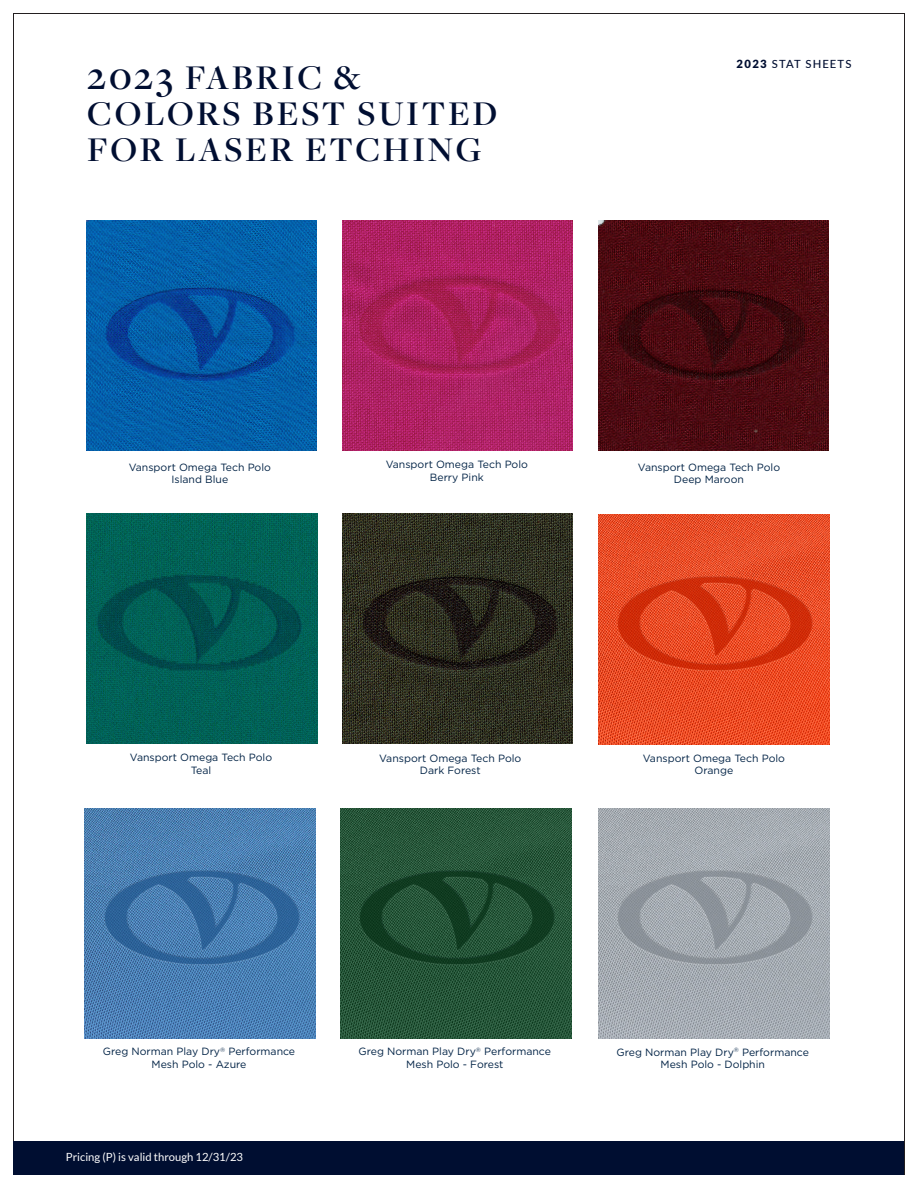
<style>
.page{position:relative;width:918px;height:1188px;background:#fff}
.page>*{position:absolute;margin:0;border:0;box-sizing:border-box;transform-origin:0 0}
.t1{font:600 36px/36px "Freight Disp Pro";letter-spacing:.075em;color:#000e31}
.t2{font:11.25px "Lato";color:#fff}
.t3{font:500 11.25px "Lato";letter-spacing:.095em;color:#000e31}
.t4{font:900 11.25px "Lato";color:#000e31}
.Copy_Under_Images{font:10.5px/12.6px "Gotham HTF";color:#002245;text-align:center}
.t5{font:10.5px "Lato";letter-spacing:.03em;color:#fff}
.s1{font-size:40.5px}
.s2{font-weight:900}
</style>
<div class="page">
<div style="left:14px;top:1141px;width:890px;height:33px;background:#000e31"></div>
<img style="left:598px;top:808px;width:231px;height:231px">
<div style="left:66px;top:1141px;width:306px;height:34px;background:#000e31"></div>
<img style="left:598px;top:515px;width:231px;height:230px">
<img style="left:342px;top:220px;width:231px;height:230px">
<img style="left:598px;top:220px;width:230px;height:230px">
<img style="left:87px;top:220px;width:230px;height:230px">
<img style="left:87px;top:514px;width:231px;height:230px">
<img style="left:85px;top:808px;width:231px;height:230px">
<img style="left:340px;top:808px;width:231px;height:230px">
<img style="left:342px;top:514px;width:230px;height:230px">
<p class="t1" style="left:87px;top:59px;width:411px"><span class="s1">2023</span> FABRIC &amp;<br>COLORS BEST SUITED<br>FOR LASER ETCHING</p>
<p class="t3" style="left:737px;top:55px;width:117px"><span class="s2">2023</span> STAT SHEETS</p>
<p class="t4" style="left:760px;top:57px;width:8px">2</p>
<p class="Copy_Under_Images" style="left:129px;top:460px;width:144px">Vansport Omega Tech Polo</p>
<p class="Copy_Under_Images" style="left:171px;top:473px;width:58px">Island Blue</p>
<p class="Copy_Under_Images" style="left:386px;top:458px;width:144px">Vansport Omega Tech Polo</p>
<p class="Copy_Under_Images" style="left:430px;top:471px;width:55px">Berry Pink</p>
<p class="Copy_Under_Images" style="left:130px;top:751px;width:144px">Vansport Omega Tech Polo</p>
<p class="Copy_Under_Images" style="left:191px;top:763px;width:22px">Teal</p>
<p class="Copy_Under_Images" style="left:379px;top:752px;width:144px">Vansport Omega Tech Polo</p>
<p class="Copy_Under_Images" style="left:420px;top:764px;width:62px">Dark Forest</p>
<p class="Copy_Under_Images" style="left:638px;top:460px;width:144px">Vansport Omega Tech Polo</p>
<p class="Copy_Under_Images" style="left:674px;top:473px;width:72px">Deep Maroon</p>
<p class="Copy_Under_Images" style="left:643px;top:752px;width:144px">Vansport Omega Tech Polo</p>
<p class="Copy_Under_Images" style="left:695px;top:764px;width:40px">Orange</p>
<p class="Copy_Under_Images" style="left:103px;top:1045px;width:194px">Greg Norman Play Dry<sup>®</sup> Performance<br>Mesh Polo - Azure</p>
<p class="Copy_Under_Images" style="left:359px;top:1045px;width:194px">Greg Norman Play Dry<sup>®</sup> Performance<br>Mesh Polo - Forest</p>
<p class="t2" style="left:66px;top:1150px;width:179px">Pricing (P) is valid through 12/31/23</p>
<p class="t5" style="left:71px;top:1152px;width:182px">Net pricing is valid through 12/31/22</p>
<p class="Copy_Under_Images" style="left:617px;top:1045px;width:194px">Greg Norman Play Dry<sup>®</sup> Performance<br>Mesh Polo - Dolphin</p>
</div>
